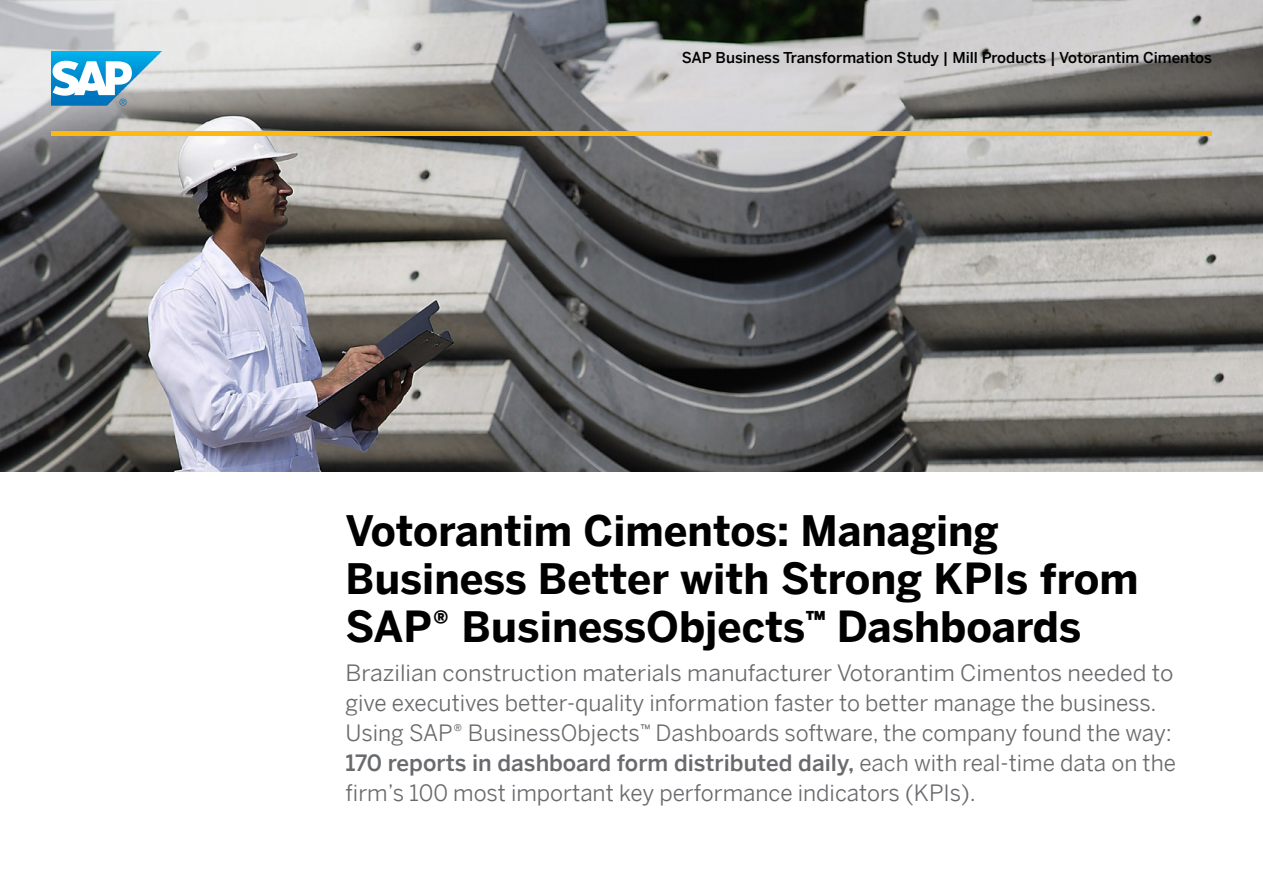
<style>
.page{position:relative;width:1263px;height:893px;background:#fff}
.page>*{position:absolute;margin:0;border:0;box-sizing:border-box;transform-origin:0 0}
.t1{font:700 42px/48px "Benton Sans";color:#000}
.t2{font:22.5px/30px "Benton Sans";color:#696a6d}
.t3{font:500 15px "Benton Sans";color:#000}
.s1{font-weight:500}
</style>
<div class="page">
<img style="left:0;top:0;width:1263px;height:471px">
<hr style="left:51px;top:131px;width:1161px;height:4px;background:#fdb913">
<svg style="left:51px;top:51px;width:111px;height:55px"></svg>
<p class="t3" style="left:682px;top:47px;width:532px">SAP Business Transformation Study | Mill Products | Votorantim Cimentos</p>
<h1 class="t1" style="left:345px;top:505px;width:794px">Votorantim Cimentos: Managing<br>Business Better with Strong KPIs from<br>SAP® BusinessObjects™ Dashboards</h1>
<p class="t2" style="left:345px;top:657px;width:832px">Brazilian construction materials manufacturer Votorantim Cimentos needed to give executives better-quality information faster to better manage the business.<br>Using SAP® BusinessObjects™ Dashboards software, the company found the way:<br><span class="s1">170 reports in dashboard form distributed daily,</span> each with real-time data on the firm’s 100 most important key performance indicators (KPIs).</p>
</div>
